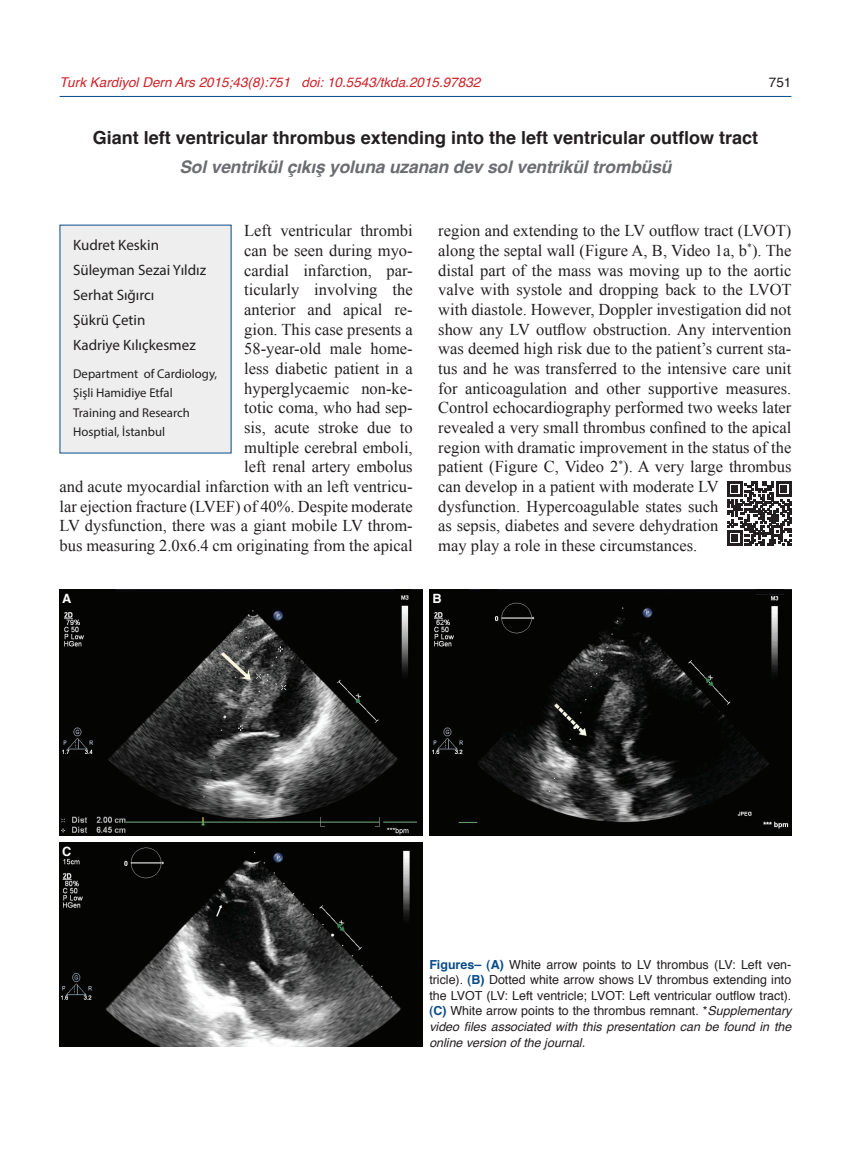
<style>
.page{position:relative;width:851px;height:1170px;background:#fff}
.page>*{position:absolute;margin:0;border:0;box-sizing:border-box;transform-origin:0 0}
.t1{font:700 18px "Helvetica";color:#231f20}
.t2{font:italic 700 17.4px "Helvetica";letter-spacing:-.01em;color:#6c6d70}
.t3{font:16.5px/19.6px "Times New Roman";color:#231f20;text-align:right}
.t4{font:15px/25px "Myriad Pro";color:#231f20}
.t5{font:italic 13.5px "Helvetica";color:#d1232a}
.t6{font:13.5px "Helvetica";color:#231f20}
.t7{font:12.75px/19.5px "Myriad Pro";color:#231f20}
.t8{font:700 12.75px "Helvetica";color:#fff}
.t9{font:12.45px/15.6px "Helvetica";color:#231f20;text-align:justify}
.s1{font-weight:700;color:#094c89}
.s2{font-style:italic}
</style>
<div class="page">
<div style="left:60px;top:225px;width:171px;height:228px;background:#eeeeef"></div>
<hr style="left:60px;top:96px;width:731px;height:1px;background:#094c89">
<svg style="left:727px;top:481px;width:64px;height:65px"></svg>
<img style="left:60px;top:589px;width:362px;height:246px">
<img style="left:429px;top:589px;width:362px;height:246px">
<img style="left:60px;top:842px;width:363px;height:204px">
<p class="t5" style="left:60px;top:71px;width:422px">Turk Kardiyol Dern Ars 2015;43(8):751 doi: 10.5543/tkda.2015.97832</p>
<p class="t6" style="left:768px;top:73px;width:24px">751</p>
<p class="t1" style="left:93px;top:125px;width:667px">Giant left ventricular thrombus extending into the left ventricular outflow tract</p>
<p class="t2" style="left:179px;top:152px;width:493px">Sol ventrikül çıkış yoluna uzanan dev sol ventrikül trombüsü</p>
<p class="t3" style="left:60px;top:220px;width:354px">Left ventricular thrombi<br>can be seen during myo-<br>cardial infarction, par-<br>ticularly involving the<br>anterior and apical re-<br>gion. This case presents a<br>58-year-old male home-<br>less diabetic patient in a<br>hyperglycaemic non-ke-<br>totic coma, who had sep-<br>sis, acute stroke due to<br>multiple cerebral emboli,<br>left renal artery embolus<br>and acute myocardial infarction with an left ventricu&shy;lar ejection fracture (LVEF) of 40%. Despite moderate<br>LV dysfunction, there was a giant mobile LV throm&shy;bus measuring 2.0x6.4 cm originating from the apical</p>
<p class="t3" style="left:438px;top:220px;width:355px;text-align:left">region and extending to the LV outflow tract (LVOT) along the septal wall (Figure A, B, Video 1a, b<sup>*</sup>). The distal part of the mass was moving up to the aortic valve with systole and dropping back to the LVOT with diastole. However, Doppler investigation did not show any LV outflow obstruction. Any intervention was deemed high risk due to the patient’s current sta&shy;tus and he was transferred to the intensive care unit for anticoagulation and other supportive measures.<br>Control echocardiography performed two weeks later revealed a very small thrombus confined to the apical region with dramatic improvement in the status of the patient (Figure C, Video 2<sup>*</sup>). A very large thrombus can develop in a patient with moderate LV dysfunction. Hypercoagulable states such<br>as sepsis, diabetes and severe dehydration<br>may play a role in these circumstances.</p>
<p class="t4" style="left:73px;top:232px;width:135px">Kudret Keskin<br>Süleyman Sezai Yıldız<br>Serhat Sığırcı<br>Şükrü Çetin<br>Kadriye Kılıçkesmez</p>
<p class="t7" style="left:73px;top:363px;width:146px">Department of Cardiology,<br>Şişli Hamidiye Etfal<br>Training and Research<br>Hosptial, İstanbul</p>
<p class="t8" style="left:62px;top:590px;width:11px">A</p>
<p class="t8" style="left:62px;top:843px;width:11px">C</p>
<p class="t8" style="left:432px;top:590px;width:11px">B</p>
<p class="t9" style="left:429px;top:957px;width:363px"><span class="s1">Figures– (A)</span> White arrow points to LV thrombus (LV: Left ven&shy;tricle). <span class="s1">(B)</span> Dotted white arrow shows LV thrombus extending into the LVOT (LV: Left ventricle; LVOT: Left ventricular outflow tract). <span class="s1">(C)</span> White arrow points to the thrombus remnant. *<span class="s2">Supplementary video files associated with this presentation can be found in the online version of the journal.</span></p>
</div>
